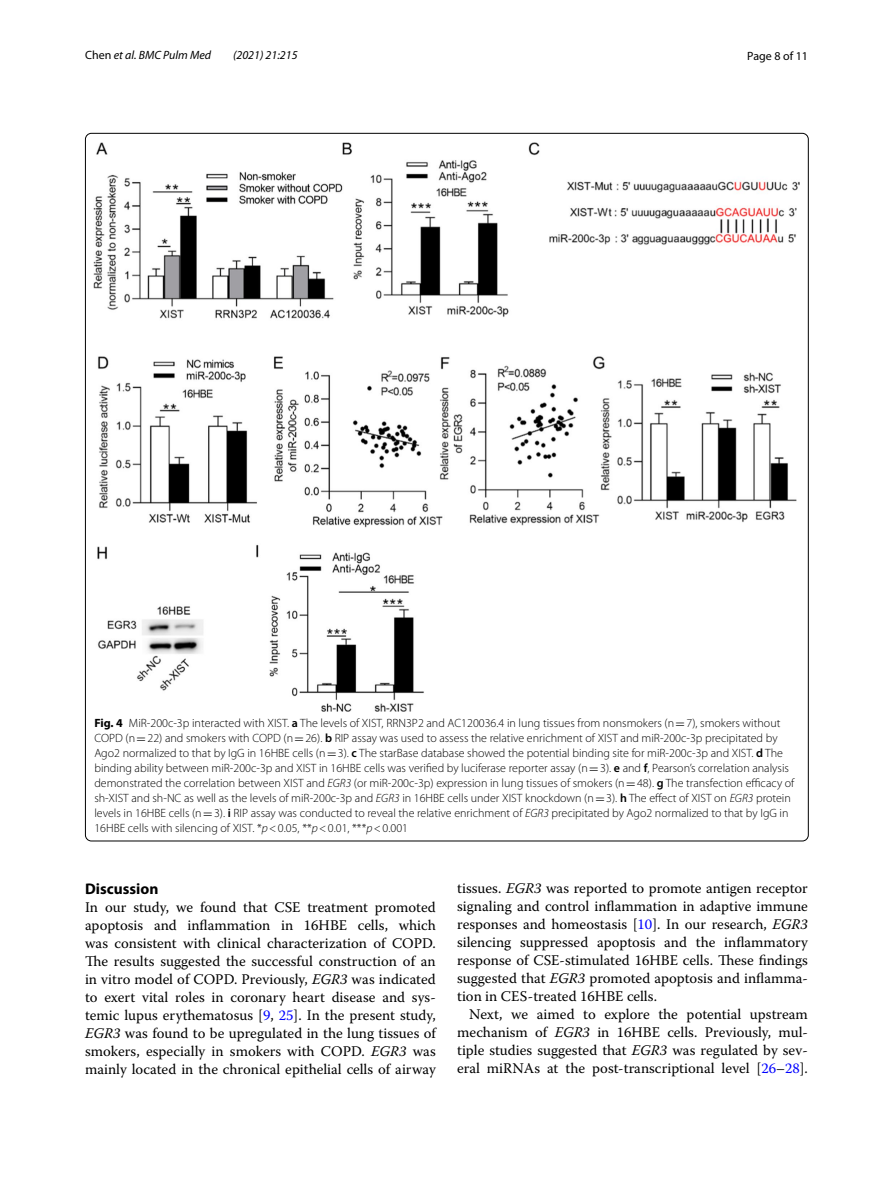
<style>
.page{position:relative;width:893px;height:1187px;background:#fff}
.page>*{position:absolute;margin:0;border:0;box-sizing:border-box;transform-origin:0 0}
.t1{font:700 15.45px "Myriad Pro";color:#000}
.t2{font:14.7px/18px "Warnock Pro";color:#000;text-align:justify}
.t3{font:300 12px/15px "Myriad Pro";color:#000}
.t4{font:italic 12px "Myriad Pro";color:#000}
.t5{font:12px "Myriad Pro";color:#000}
.s1{font-style:normal}
.s2{font-weight:700}
.s3{font-weight:600}
.s4{font-family:"MTSY";font-weight:400}
.s5{font-style:italic}
.s6{color:#00f}
</style>
<div class="page">
<img style="left:94px;top:142px;width:706px;height:569px">
<p class="t4" style="left:85px;top:48px;width:128px"><span class="s1">Chen</span> et al. BMC Pulm Med</p>
<p class="t4" style="left:233px;top:48px;width:66px">(2021) 21:215</p>
<p class="t5" style="left:747px;top:48px;width:62px">Page 8 of 11</p>
<p class="t3" style="left:94px;top:715px;width:701px"><span class="s2">Fig. 4</span> MiR-200c-3p interacted with XIST. <span class="s3">a</span> The levels of XIST, RRN3P2 and AC120036.4 in lung tissues from nonsmokers (n<span class="s4">=</span>7), smokers without COPD (n<span class="s4">=</span>22) and smokers with COPD (n<span class="s4">=</span>26). <span class="s3">b</span> RIP assay was used to assess the relative enrichment of XIST and miR-200c-3p precipitated by Ago2 normalized to that by IgG in 16HBE cells (n<span class="s4">=</span>3). <span class="s3">c</span> The starBase database showed the potential binding site for miR-200c-3p and XIST. <span class="s3">d</span> The binding ability between miR-200c-3p and XIST in 16HBE cells was verified by luciferase reporter assay (n<span class="s4">=</span>3). <span class="s3">e</span> and <span class="s3">f</span>, Pearson’s correlation analysis demonstrated the correlation between XIST and <span class="s5">EGR3</span> (or miR-200c-3p) expression in lung tissues of smokers (n<span class="s4">=</span>48). <span class="s3">g</span> The transfection efficacy of sh-XIST and sh-NC as well as the levels of miR-200c-3p and <span class="s5">EGR3</span> in 16HBE cells under XIST knockdown (n<span class="s4">=</span>3). <span class="s3">h</span> The effect of XIST on <span class="s5">EGR3</span> protein levels in 16HBE cells (n<span class="s4">=</span>3). <span class="s3">i</span> RIP assay was conducted to reveal the relative enrichment of <span class="s5">EGR3</span> precipitated by Ago2 normalized to that by IgG in 16HBE cells with silencing of XIST. *<span class="s5">p</span>&lt;0.05, **<span class="s5">p</span>&lt;0.01, ***<span class="s5">p</span>&lt;0.001</p>
<p class="t1" style="left:85px;top:878px;width:75px">Discussion</p>
<p class="t2" style="left:85px;top:897px;width:352px">In our study, we found that CSE treatment promoted apoptosis and inflammation in 16HBE cells, which was consistent with clinical characterization of COPD.<br>The results suggested the successful construction of an in vitro model of COPD. Previously, <span class="s5">EGR3</span> was indicated to exert vital roles in coronary heart disease and sys&shy;temic lupus erythematosus [<span class="s6">9</span>, <span class="s6">25</span>]. In the present study, <span class="s5">EGR3</span> was found to be upregulated in the lung tissues of smokers, especially in smokers with COPD. <span class="s5">EGR3</span> was mainly located in the chronical epithelial cells of airway</p>
<p class="t2" style="left:457px;top:879px;width:352px">tissues. <span class="s5">EGR3</span> was reported to promote antigen receptor signaling and control inflammation in adaptive immune responses and homeostasis [<span class="s6">10</span>]. In our research, <span class="s5">EGR3 </span>silencing suppressed apoptosis and the inflammatory response of CSE-stimulated 16HBE cells. These findings suggested that <span class="s5">EGR3</span> promoted apoptosis and inflamma&shy;tion in CES-treated 16HBE cells.</p>
<p class="t2" style="left:457px;top:1005px;width:352px;text-indent:12px">Next, we aimed to explore the potential upstream mechanism of <span class="s5">EGR3</span> in 16HBE cells. Previously, mul&shy;tiple studies suggested that <span class="s5">EGR3</span> was regulated by sev&shy;eral miRNAs at the post-transcriptional level [<span class="s6">26</span>–<span class="s6">28</span>].</p>
</div>
